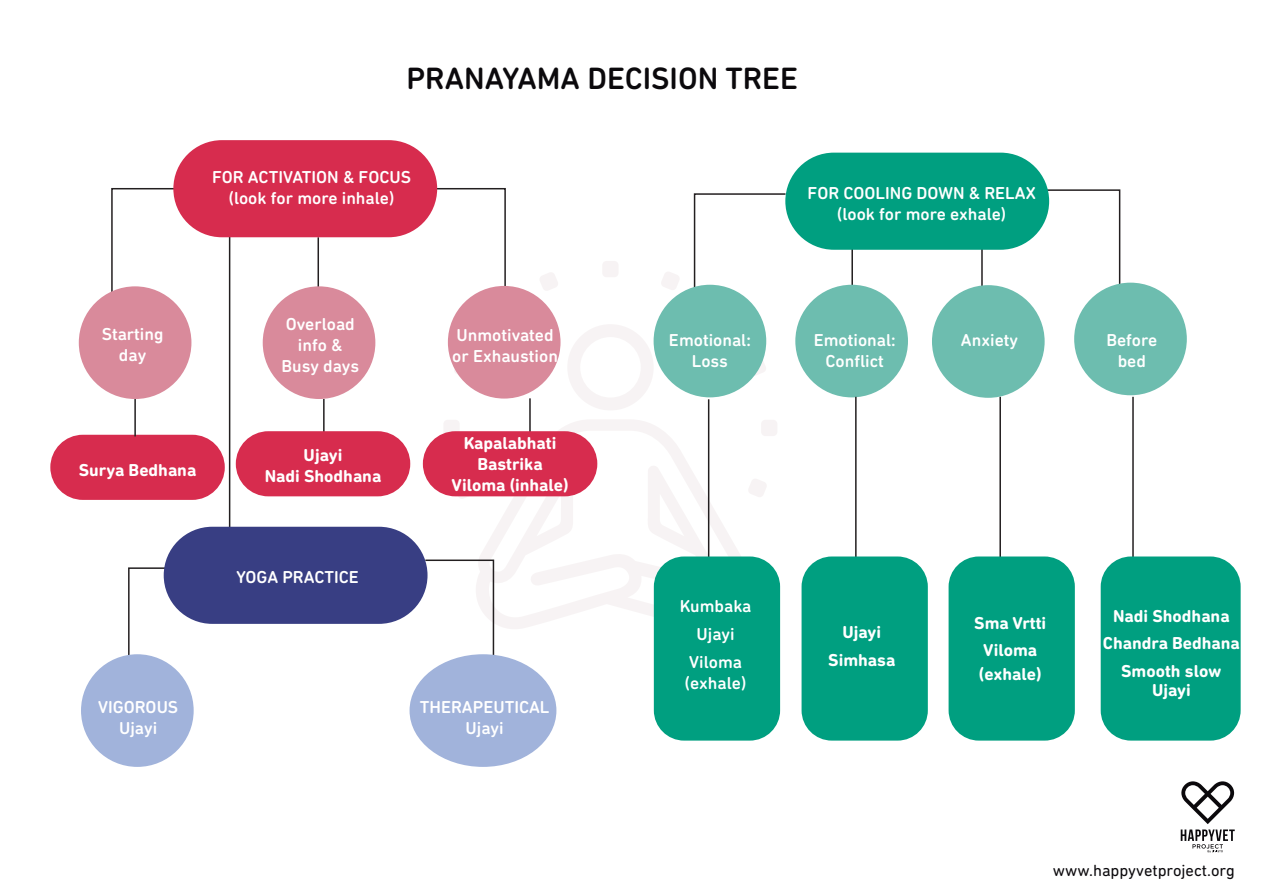
<style>
.page{position:relative;width:1263px;height:893px;background:#fff}
.page>*{position:absolute;margin:0;border:0;box-sizing:border-box;transform-origin:0 0}
.t1{font:500 31.35px "DIN Next Rounded LT Pro";color:#0b090c}
.t2{font:500 17.55px/21.1px "DIN Next Rounded LT Pro";color:#fff;text-align:center}
.t3{font:700 17.55px/27.6px "DIN Next Rounded LT Pro";color:#fff;text-align:center}
.t4{font:16.5px "DIN Next Rounded LT Pro";color:#0b090c}
</style>
<div class="page">
<hr style="left:229px;top:230px;width:1px;height:315px;background:#231f20">
<svg style="left:568px;top:325px;width:86px;height:85px"></svg>
<svg style="left:475px;top:419px;width:265px;height:210px"></svg>
<div style="left:602px;top:261px;width:16px;height:16px;background:#f7f3f4;border-radius:4px"></div>
<div style="left:761px;top:420px;width:16px;height:16px;background:#f7f3f4;border-radius:4px"></div>
<div style="left:443px;top:420px;width:17px;height:16px;background:#f7f3f4;border-radius:4px"></div>
<svg style="left:661px;top:272px;width:18px;height:18px"></svg>
<svg style="left:749px;top:479px;width:17px;height:18px"></svg>
<svg style="left:754px;top:356px;width:12px;height:20px"></svg>
<svg style="left:540px;top:273px;width:18px;height:17px"></svg>
<svg style="left:454px;top:496px;width:20px;height:2px"></svg>
<hr style="left:317px;top:237px;width:2px;height:63px;background:#231f20">
<hr style="left:851px;top:243px;width:2px;height:62px;background:#231f20">
<hr style="left:981px;top:243px;width:2px;height:62px;background:#231f20">
<svg style="left:111px;top:188px;width:70px;height:113px"></svg>
<svg style="left:693px;top:193px;width:94px;height:131px"></svg>
<svg style="left:1027px;top:189px;width:94px;height:114px"></svg>
<svg style="left:128px;top:567px;width:69px;height:89px"></svg>
<svg style="left:424px;top:559px;width:71px;height:114px"></svg>
<div style="left:164px;top:527px;width:263px;height:97px;background:#383e83;border-radius:49px"></div>
<div style="left:785px;top:153px;width:264px;height:97px;background:#009f80;border-radius:49px"></div>
<div style="left:81px;top:654px;width:113px;height:113px;background:#a1b3db;border-radius:50%"></div>
<div style="left:410px;top:654px;width:146px;height:113px;background:#a1b3db;border-radius:50%"></div>
<div style="left:50px;top:435px;width:175px;height:65px;background:#d72c4e;border-radius:33px"></div>
<svg style="left:400px;top:187px;width:106px;height:139px"></svg>
<div style="left:79px;top:286px;width:112px;height:113px;background:#d98a9b;border-radius:50%"></div>
<div style="left:263px;top:286px;width:112px;height:113px;background:#d98a9b;border-radius:50%"></div>
<div style="left:448px;top:286px;width:112px;height:113px;background:#d98a9b;border-radius:50%"></div>
<div style="left:654px;top:285px;width:112px;height:112px;background:#6dbdaf;border-radius:50%"></div>
<div style="left:795px;top:285px;width:113px;height:112px;background:#6dbdaf;border-radius:50%"></div>
<div style="left:932px;top:285px;width:113px;height:113px;background:#6dbdaf;border-radius:50%"></div>
<div style="left:1074px;top:283px;width:113px;height:112px;background:#6dbdaf;border-radius:50%"></div>
<div style="left:173px;top:140px;width:264px;height:97px;background:#d72c4e;border-radius:49px"></div>
<hr style="left:134px;top:399px;width:2px;height:37px;background:#231f20">
<hr style="left:323px;top:399px;width:2px;height:37px;background:#231f20">
<hr style="left:529px;top:398px;width:2px;height:38px;background:#231f20">
<hr style="left:708px;top:399px;width:1px;height:162px;background:#231f20">
<hr style="left:855px;top:397px;width:2px;height:161px;background:#231f20">
<hr style="left:999px;top:397px;width:2px;height:161px;background:#231f20">
<hr style="left:1132px;top:397px;width:2px;height:161px;background:#231f20">
<div style="left:236px;top:431px;width:174px;height:65px;background:#d72c4e;border-radius:33px"></div>
<div style="left:423px;top:431px;width:174px;height:65px;background:#d72c4e;border-radius:33px"></div>
<div style="left:654px;top:556px;width:126px;height:185px;background:#009f80;border-radius:30px"></div>
<div style="left:801px;top:556px;width:127px;height:185px;background:#009f80;border-radius:30px"></div>
<div style="left:948px;top:556px;width:127px;height:185px;background:#009f80;border-radius:30px"></div>
<div style="left:1101px;top:556px;width:139px;height:185px;background:#009f80;border-radius:30px"></div>
<svg style="left:1181px;top:781px;width:54px;height:72px"></svg>
<h1 class="t1" style="left:406px;top:60px;width:393px">PRANAYAMA DECISION TREE</h1>
<p class="t2" style="left:212px;top:166px;width:201px">FOR ACTIVATION &amp; FOCUS (look for more inhale)</p>
<p class="t2" style="left:807px;top:182px;width:230px">FOR COOLING DOWN &amp; RELAX (look for more exhale)</p>
<p class="t2" style="left:102px;top:323px;width:63px">Starting day</p>
<p class="t3" style="left:79px;top:456px;width:119px">Surya Bedhana</p>
<p class="t2" style="left:281px;top:313px;width:79px">Overload info &amp;<br>Busy days</p>
<p class="t2" style="left:452px;top:324px;width:107px;text-align:left">Unmotivated or Exhaustion</p>
<p class="t2" style="left:669px;top:329px;width:83px">Emotional:<br>Loss</p>
<p class="t2" style="left:814px;top:329px;width:83px">Emotional:<br>Conflict</p>
<p class="t2" style="left:1106px;top:329px;width:52px">Before bed</p>
<p class="t2" style="left:961px;top:329px;width:59px">Anxiety</p>
<p class="t3" style="left:265px;top:444px;width:118px;line-height:21.1px">Ujayi<br>Nadi Shodhana</p>
<p class="t2" style="left:236px;top:567px;width:124px">YOGA PRACTICE</p>
<p class="t3" style="left:452px;top:432px;width:119px;line-height:21.1px">Kapalabhati<br>Bastrika<br>Viloma (inhale)</p>
<p class="t2" style="left:680px;top:592px;width:73px;line-height:27.6px">Kumbaka<br>Ujayi<br>Viloma</p>
<p class="t2" style="left:685px;top:672px;width:63px">(exhale)</p>
<p class="t3" style="left:828px;top:619px;width:69px">Ujayi<br>Simhasa</p>
<p class="t3" style="left:974px;top:609px;width:73px">Sma Vrtti<br>Viloma</p>
<p class="t3" style="left:979px;top:660px;width:64px">(exhale)</p>
<p class="t3" style="left:1103px;top:602px;width:138px">Nadi Shodhana<br>Chandra Bedhana<br>Smooth slow</p>
<p class="t3" style="left:1152px;top:676px;width:40px">Ujayi</p>
<p class="t2" style="left:98px;top:697px;width:82px">VIGOROUS<br>Ujayi</p>
<p class="t2" style="left:420px;top:697px;width:131px">THERAPEUTICAL<br>Ujayi</p>
<p class="t4" style="left:1053px;top:861px;width:184px">www.happyvetproject.org</p>
</div>
